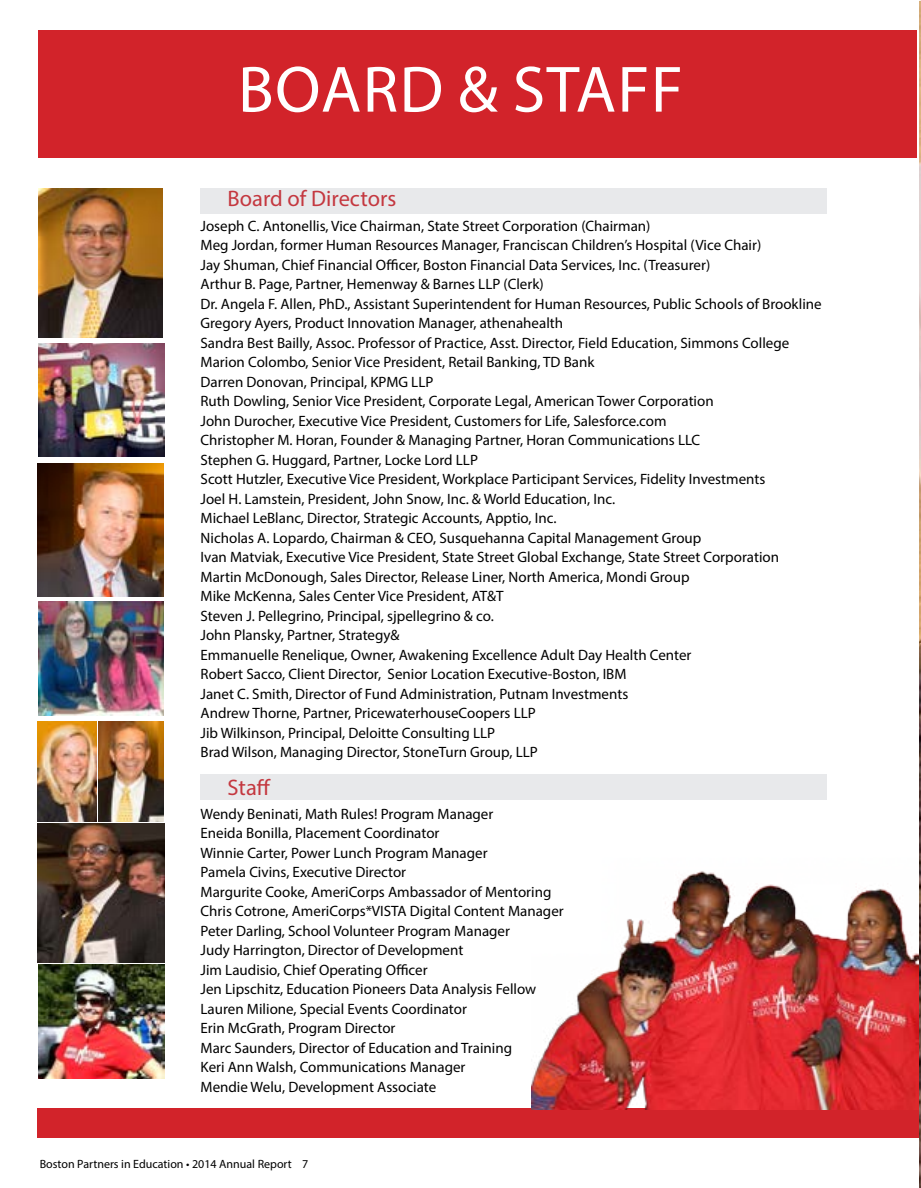
<style>
.page{position:relative;width:921px;height:1188px;background:#fff}
.page>*{position:absolute;margin:0;border:0;box-sizing:border-box;transform-origin:0 0}
.t1{font:66px "Myriad Pro";letter-spacing:.02em;color:#fff}
.t2{font:22.5px "Myriad Pro";color:#d2232a}
.t3{font:15px/19.5px "Myriad Pro";color:#000}
.t4{font:12px "Myriad Pro";color:#000}
</style>
<div class="page">
<img style="left:38px;top:463px;width:125px;height:133px">
<img style="left:38px;top:343px;width:126px;height:114px">
<img style="left:38px;top:721px;width:125px;height:101px">
<img style="left:38px;top:602px;width:125px;height:113px">
<img style="left:38px;top:188px;width:125px;height:150px">
<img style="left:39px;top:965px;width:125px;height:113px">
<img style="left:919px;top:0;width:2px;height:69px">
<div style="left:38px;top:31px;width:878px;height:127px;background:#d2232a"></div>
<div style="left:37px;top:1108px;width:881px;height:30px;background:#d2232a"></div>
<img style="left:531px;top:871px;width:387px;height:238px">
<div style="left:201px;top:775px;width:626px;height:25px;background:#e8e9eb"></div>
<div style="left:201px;top:188px;width:626px;height:26px;background:#e8e9eb"></div>
<img style="left:38px;top:824px;width:126px;height:139px">
<h1 class="t1" style="left:238px;top:49px;width:447px">BOARD &amp; STAFF</h1>
<h2 class="t2" style="left:228px;top:185px;width:170px">Board of Directors</h2>
<p class="t3" style="left:201px;top:216px;width:623px">Joseph C. Antonellis, Vice Chairman, State Street Corporation (Chairman)<br>Meg Jordan, former Human Resources Manager, Franciscan Children’s Hospital (Vice Chair)<br>Jay Shuman, Chief Financial Officer, Boston Financial Data Services, Inc. (Treasurer)<br>Arthur B. Page, Partner, Hemenway &amp; Barnes LLP (Clerk)<br>Dr. Angela F. Allen, PhD., Assistant Superintendent for Human Resources, Public Schools of Brookline Gregory Ayers, Product Innovation Manager, athenahealth<br>Sandra Best Bailly, Assoc. Professor of Practice, Asst. Director, Field Education, Simmons College Marion Colombo, Senior Vice President, Retail Banking, TD Bank<br>Darren Donovan, Principal, KPMG LLP<br>Ruth Dowling, Senior Vice President, Corporate Legal, American Tower Corporation<br>John Durocher, Executive Vice President, Customers for Life, Salesforce.com<br>Christopher M. Horan, Founder &amp; Managing Partner, Horan Communications LLC<br>Stephen G. Huggard, Partner, Locke Lord LLP<br>Scott Hutzler, Executive Vice President, Workplace Participant Services, Fidelity Investments<br>Joel H. Lamstein, President, John Snow, Inc. &amp; World Education, Inc.<br>Michael LeBlanc, Director, Strategic Accounts, Apptio, Inc.<br>Nicholas A. Lopardo, Chairman &amp; CEO, Susquehanna Capital Management Group<br>Ivan Matviak, Executive Vice President, State Street Global Exchange, State Street Corporation Martin McDonough, Sales Director, Release Liner, North America, Mondi Group<br>Mike McKenna, Sales Center Vice President, AT&amp;T<br>Steven J. Pellegrino, Principal, sjpellegrino &amp; co.<br>John Plansky, Partner, Strategy&amp;<br>Emmanuelle Renelique, Owner, Awakening Excellence Adult Day Health Center<br>Robert Sacco, Client Director, Senior Location Executive-Boston, IBM<br>Janet C. Smith, Director of Fund Administration, Putnam Investments<br>Andrew Thorne, Partner, PricewaterhouseCoopers LLP<br>Jib Wilkinson, Principal, Deloitte Consulting LLP<br>Brad Wilson, Managing Director, StoneTurn Group, LLP</p>
<h2 class="t2" style="left:228px;top:773px;width:45px">Staff</h2>
<p class="t3" style="left:201px;top:804px;width:365px">Wendy Beninati, Math Rules! Program Manager<br>Eneida Bonilla, Placement Coordinator<br>Winnie Carter, Power Lunch Program Manager<br>Pamela Civins, Executive Director<br>Margurite Cooke, AmeriCorps Ambassador of Mentoring Chris Cotrone, AmeriCorps*VISTA Digital Content Manager Peter Darling, School Volunteer Program Manager<br>Judy Harrington, Director of Development<br>Jim Laudisio, Chief Operating Officer<br>Jen Lipschitz, Education Pioneers Data Analysis Fellow Lauren Milione, Special Events Coordinator<br>Erin McGrath, Program Director<br>Marc Saunders, Director of Education and Training<br>Keri Ann Walsh, Communications Manager<br>Mendie Welu, Development Associate</p>
<p class="t4" style="left:40px;top:1157px;width:270px">Boston Partners in Education • 2014 Annual Report 7</p>
</div>
